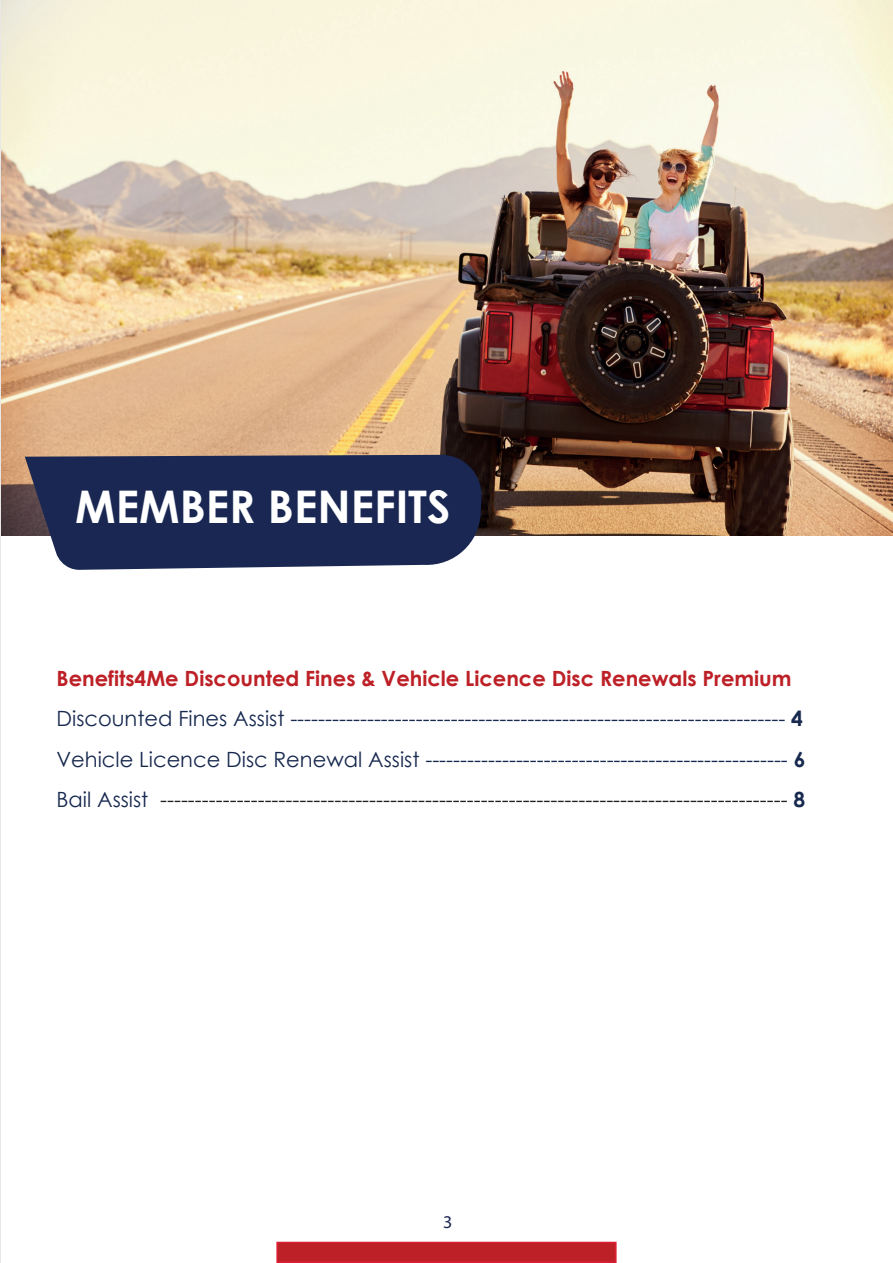
<style>
.page{position:relative;width:893px;height:1263px;background:#fff}
.page>*{position:absolute;margin:0;border:0;box-sizing:border-box;transform-origin:0 0}
.t1{font:700 45px "Century Gothic";color:#fff}
.t2{font:21px/40.5px "Century Gothic";color:#17294f}
.t3{font:18px "Myriad Pro";color:#192751}
.s1{font-weight:700;color:#bd2026}
.s2{font-weight:700}
.s3{color:#231f20}
</style>
<div class="page">
<img style="left:1px;top:0;width:892px;height:536px">
<hr style="left:0;top:0;width:1px;height:1263px;background:#e8e7e6">
<div style="left:277px;top:1242px;width:339px;height:20px;background:#bd2026"></div>
<div style="left:276px;top:1242px;width:341px;height:21px;border:2px solid #de1e36"></div>
<svg style="left:25px;top:455px;width:457px;height:115px;background:#28345b"></svg>
<h1 class="t1" style="left:75px;top:472px;width:377px">MEMBER BENEFITS</h1>
<p class="t2" style="left:57px;top:657px;width:750px"><span class="s1">Benefits4Me Discounted Fines &amp; Vehicle Licence Disc Renewals Premium </span>Discounted Fines Assist ----------------------------------------------------------------------- <span class="s2">4<br></span>Vehicle Licence Disc Renewal Assist ---------------------------------------------------- <span class="s2">6<br></span>Bail Assist <span class="s3">------------------------------------------------------------------------------------------</span> <span class="s2">8</span></p>
<p class="t3" style="left:443px;top:1211px;width:11px">3</p>
</div>
